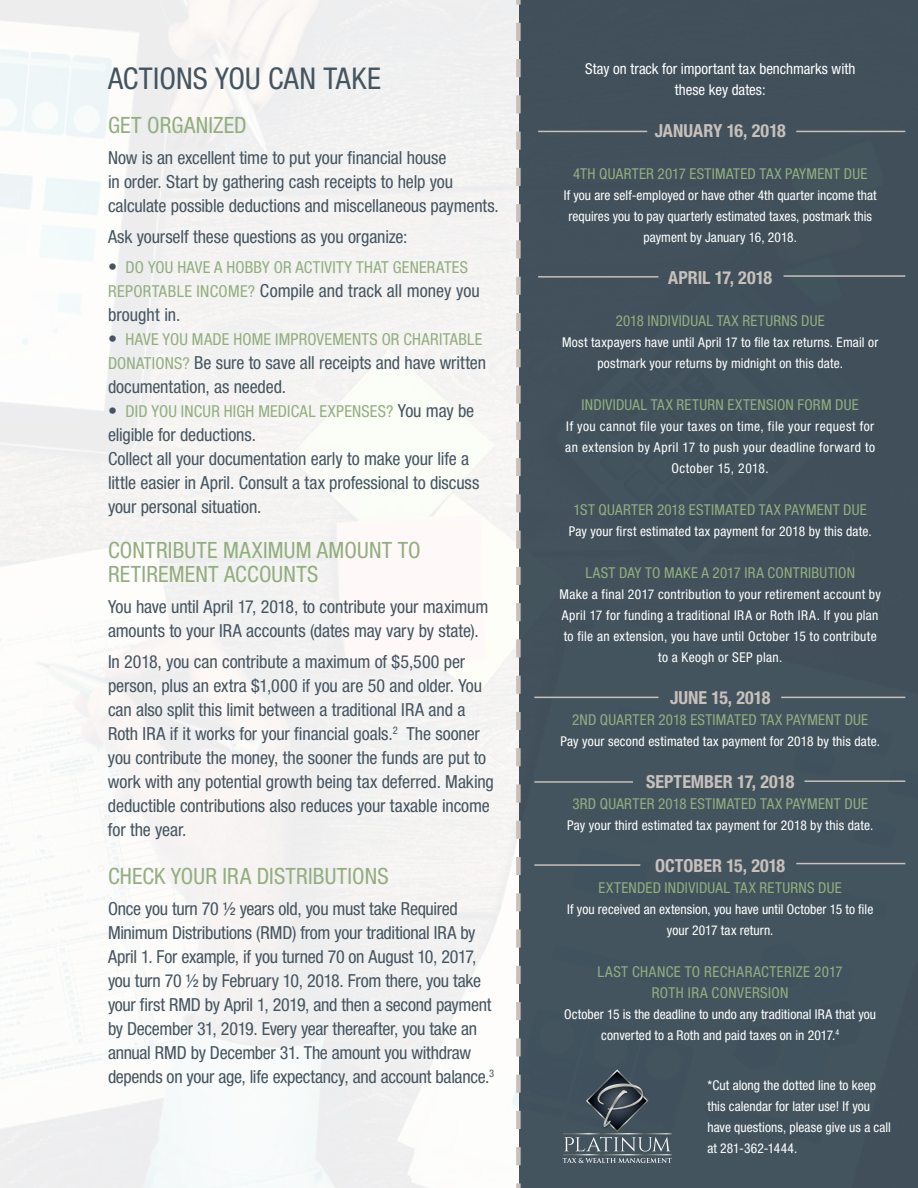
<style>
.page{position:relative;width:918px;height:1188px;background:#fff}
.page>*{position:absolute;margin:0;border:0;box-sizing:border-box;transform-origin:0 0}
.t1{font:condensed 30px "Helvetica Neue LT Std";letter-spacing:.005em;color:#455560}
.t2{font:condensed 22.5px/24px "Helvetica Neue LT Std";letter-spacing:.01em;color:#92ae7e}
.t3{font:condensed 18px/24px "Helvetica Neue LT Std";letter-spacing:-.01em;color:#455560}
.t4{font:700 condensed 18px "Helvetica Neue LT Std";color:#c7c0bb}
.t5{font:condensed 16.5px "Helvetica Neue LT Std";letter-spacing:.01em;color:#92ae7e}
.t6{font:condensed 15px/21px "Helvetica Neue LT Std";letter-spacing:.02em;color:#92ae7e;text-align:center}
.t7{font:condensed 15px/21px "Helvetica Neue LT Std";letter-spacing:.005em;color:#fff;text-align:center}
.t8{font:condensed 13.5px/21px "Helvetica Neue LT Std";letter-spacing:.015em;color:#fff;text-align:center}
.t9{font:condensed 13.5px/21px "Helvetica Neue LT Std";letter-spacing:.035em;color:#fff;text-align:center}
.s1{font-size:18px;color:#455560}
.s2{font-size:16.5px;color:#92ae7e}
</style>
<div class="page">
<div style="left:519px;top:0;width:399px;height:1188px;background:#455560"></div>
<hr style="left:538px;top:131px;width:109px;height:1px;background:#c7c0bb">
<hr style="left:538px;top:276px;width:120px;height:2px;background:#c7c0bb">
<hr style="left:534px;top:697px;width:124px;height:1px;background:#c7c0bb">
<hr style="left:534px;top:781px;width:99px;height:2px;background:#c7c0bb">
<hr style="left:534px;top:864px;width:106px;height:2px;background:#c7c0bb">
<hr style="left:781px;top:697px;width:124px;height:1px;background:#c7c0bb">
<hr style="left:805px;top:780px;width:100px;height:2px;background:#c7c0bb">
<hr style="left:796px;top:863px;width:109px;height:1px;background:#c7c0bb">
<hr style="left:796px;top:131px;width:109px;height:1px;background:#c7c0bb">
<hr style="left:783px;top:275px;width:122px;height:2px;background:#c7c0bb">
<svg style="left:516px;top:0;width:5px;height:1188px"></svg>
<svg style="left:563px;top:1069px;width:109px;height:94px"></svg>
<h1 class="t1" style="left:108px;top:61px;width:275px">ACTIONS YOU CAN TAKE</h1>
<p class="t2" style="left:108px;top:113px;width:140px">GET ORGANIZED</p>
<p class="t3" style="left:108px;top:145px;width:392px">Now is an excellent time to put your financial house<br>in order. Start by gathering cash receipts to help you calculate possible deductions and miscellaneous payments.</p>
<p class="t3" style="left:108px;top:224px;width:301px">Ask yourself these questions as you organize:</p>
<p class="t5" style="left:108px;top:258px;width:362px"><span class="s1">•</span> DO YOU HAVE A HOBBY OR ACTIVITY THAT GENERATES</p>
<p class="t3" style="left:108px;top:279px;width:373px"><span class="s2">REPORTABLE INCOME?</span> Compile and track all money you brought in.</p>
<p class="t5" style="left:108px;top:330px;width:376px"><span class="s1">•</span> HAVE YOU MADE HOME IMPROVEMENTS OR CHARITABLE</p>
<p class="t3" style="left:108px;top:351px;width:380px"><span class="s2">DONATIONS?</span> Be sure to save all receipts and have written documentation, as needed.</p>
<p class="t5" style="left:108px;top:402px;width:368px"><span class="s1">•</span> DID YOU INCUR HIGH MEDICAL EXPENSES? <span class="s1">You may be</span></p>
<p class="t3" style="left:108px;top:423px;width:373px">eligible for deductions.<br>Collect all your documentation early to make your life a little easier in April. Consult a tax professional to discuss your personal situation.</p>
<p class="t2" style="left:108px;top:538px;width:314px">CONTRIBUTE MAXIMUM AMOUNT TO<br>RETIREMENT ACCOUNTS</p>
<p class="t3" style="left:108px;top:595px;width:382px">You have until April 17, 2018, to contribute your maximum amounts to your IRA accounts (dates may vary by state).</p>
<p class="t3" style="left:108px;top:649px;width:387px">In 2018, you can contribute a maximum of $5,500 per person, plus an extra $1,000 if you are 50 and older. You can also split this limit between a traditional IRA and a Roth IRA if it works for your financial goals.<sup>2</sup> The sooner you contribute the money, the sooner the funds are put to work with any potential growth being tax deferred. Making deductible contributions also reduces your taxable income for the year.</p>
<p class="t2" style="left:108px;top:864px;width:282px">CHECK YOUR IRA DISTRIBUTIONS</p>
<p class="t3" style="left:108px;top:896px;width:388px">Once you turn 70 1/2 years old, you must take Required Minimum Distributions (RMD) from your traditional IRA by April 1. For example, if you turned 70 on August 10, 2017, you turn 70 1/2 by February 10, 2018. From there, you take your first RMD by April 1, 2019, and then a second payment by December 31, 2019. Every year thereafter, you take an annual RMD by December 31. The amount you withdraw depends on your age, life expectancy, and account balance.<sup>3</sup></p>
<p class="t7" style="left:585px;top:58px;width:272px">Stay on track for important tax benchmarks with these key dates:</p>
<p class="t4" style="left:655px;top:119px;width:133px">JANUARY 16, 2018</p>
<p class="t6" style="left:573px;top:163px;width:296px">4TH QUARTER 2017 ESTIMATED TAX PAYMENT DUE</p>
<p class="t8" style="left:564px;top:184px;width:315px">If you are self-employed or have other 4th quarter income that requires you to pay quarterly estimated taxes, postmark this payment by January 16, 2018.</p>
<p class="t4" style="left:668px;top:266px;width:105px">APRIL 17, 2018</p>
<p class="t6" style="left:616px;top:310px;width:211px">2018 INDIVIDUAL TAX RETURNS DUE</p>
<p class="t8" style="left:562px;top:331px;width:318px">Most taxpayers have until April 17 to file tax returns. Email or postmark your returns by midnight on this date.</p>
<p class="t6" style="left:582px;top:394px;width:279px">INDIVIDUAL TAX RETURN EXTENSION FORM DUE</p>
<p class="t9" style="left:565px;top:415px;width:311px">If you cannot file your taxes on time, file your request for an extension by April 17 to push your deadline forward to<br>October 15, 2018.</p>
<p class="t6" style="left:574px;top:499px;width:295px">1ST QUARTER 2018 ESTIMATED TAX PAYMENT DUE</p>
<p class="t8" style="left:569px;top:520px;width:305px">Pay your first estimated tax payment for 2018 by this date.</p>
<p class="t6" style="left:585px;top:562px;width:271px">LAST DAY TO MAKE A 2017 IRA CONTRIBUTION</p>
<p class="t8" style="left:560px;top:583px;width:323px">Make a final 2017 contribution to your retirement account by April 17 for funding a traditional IRA or Roth IRA. If you plan to file an extension, you have until October 15 to contribute to a Keogh or SEP plan.</p>
<p class="t4" style="left:670px;top:686px;width:102px">JUNE 15, 2018</p>
<p class="t6" style="left:572px;top:709px;width:298px">2ND QUARTER 2018 ESTIMATED TAX PAYMENT DUE</p>
<p class="t8" style="left:560px;top:730px;width:321px">Pay your second estimated tax payment for 2018 by this date.</p>
<p class="t4" style="left:646px;top:770px;width:150px">SEPTEMBER 17, 2018</p>
<p class="t6" style="left:572px;top:793px;width:297px">3RD QUARTER 2018 ESTIMATED TAX PAYMENT DUE</p>
<p class="t8" style="left:567px;top:814px;width:308px">Pay your third estimated tax payment for 2018 by this date.</p>
<p class="t4" style="left:655px;top:854px;width:132px">OCTOBER 15, 2018</p>
<p class="t6" style="left:599px;top:877px;width:245px">EXTENDED INDIVIDUAL TAX RETURNS DUE</p>
<p class="t8" style="left:567px;top:898px;width:308px">If you received an extension, you have until October 15 to file your 2017 tax return.</p>
<p class="t6" style="left:598px;top:961px;width:247px">LAST CHANCE TO RECHARACTERIZE 2017<br>ROTH IRA CONVERSION</p>
<p class="t8" style="left:564px;top:1003px;width:313px">October 15 is the deadline to undo any traditional IRA that you converted to a Roth and paid taxes on in 2017.<sup>4</sup></p>
<p class="t8" style="left:707px;top:1074px;width:185px;text-align:left">*Cut along the dotted line to keep this calendar for later use! If you have questions, please give us a call at 281-362-1444.</p>
</div>
